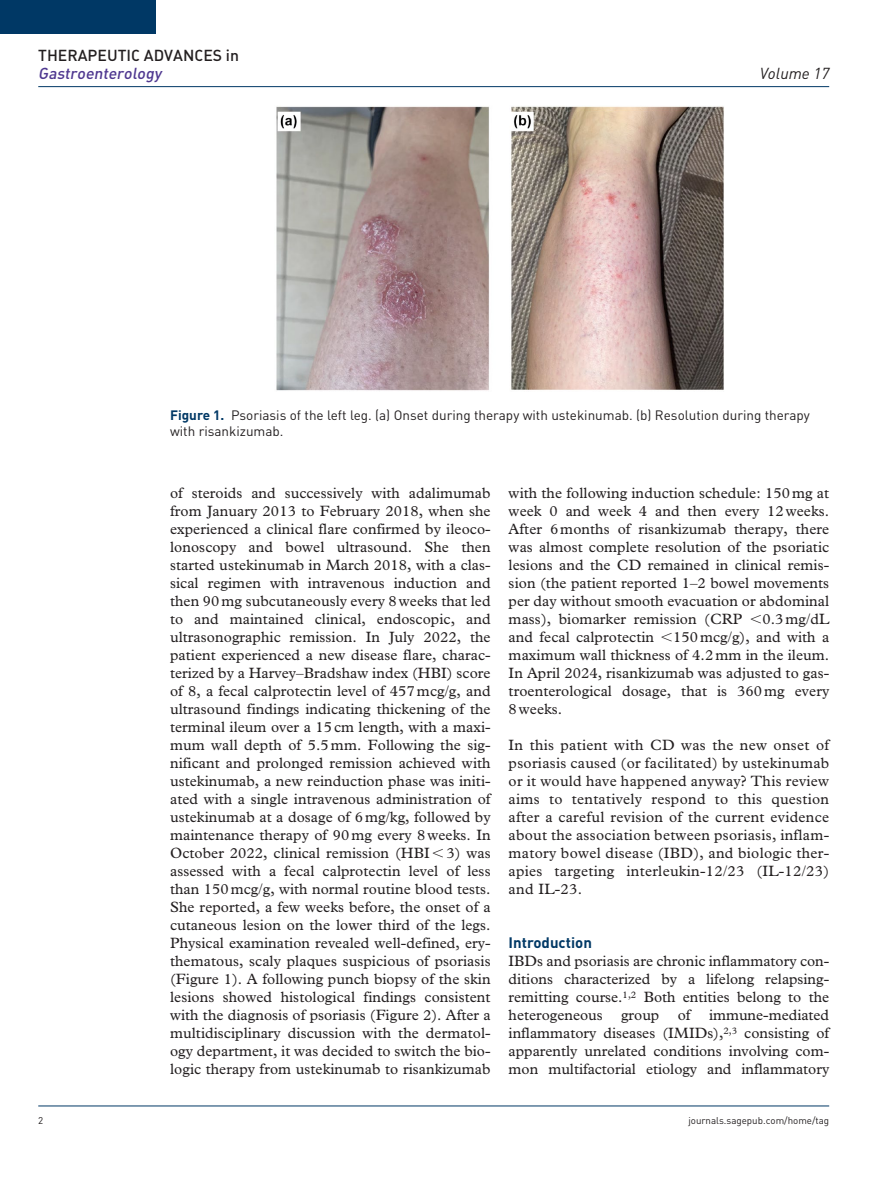
<style>
.page{position:relative;width:893px;height:1191px;background:#fff}
.page>*{position:absolute;margin:0;border:0;box-sizing:border-box;transform-origin:0 0}
.t1{font:15.75px "DIN Medium Alternate";color:#231f20}
.t2{font:italic 15.75px "DIN Medium Alternate";color:#4f3890}
.t3{font:italic 15.75px "DIN";color:#231f20}
.t4{font:15px/18px "Plantin Std";letter-spacing:.005em;color:#231f20;text-align:justify}
.t5{font:700 15px "DIN";color:#003865}
.t6{font:13.5px/15.8px "DIN";color:#231f20}
.t7{font:9.75px "DIN";color:#231f20}
.s1{font-weight:700;color:#003865}
</style>
<div class="page">
<hr style="left:38px;top:86px;width:791px;height:1px;background:#003865">
<hr style="left:38px;top:1105px;width:791px;height:1px;background:#003865">
<div style="left:0;top:0;width:155px;height:34px;background:#003865"></div>
<img style="left:276px;top:106px;width:448px;height:285px">
<p class="t1" style="left:38px;top:45px;width:202px">THERAPEUTIC ADVANCES IN</p>
<p class="t2" style="left:38px;top:63px;width:125px">Gastroenterology</p>
<p class="t3" style="left:760px;top:63px;width:71px">Volume 17</p>
<p class="t6" style="left:170px;top:407px;width:641px"><span class="s1">Figure 1.</span> Psoriasis of the left leg. (a) Onset during therapy with ustekinumab. (b) Resolution during therapy with risankizumab.</p>
<p class="t4" style="left:170px;top:484px;width:322px">of steroids and successively with adalimumab from January 2013 to February 2018, when she experienced a clinical flare confirmed by ileoco&shy;lonoscopy and bowel ultrasound. She then started ustekinumab in March 2018, with a clas&shy;sical regimen with intravenous induction and then 90mg subcutaneously every 8weeks that led to and maintained clinical, endoscopic, and ultrasonographic remission. In July 2022, the patient experienced a new disease flare, charac&shy;terized by a Harvey–Bradshaw index (HBI) score of 8, a fecal calprotectin level of 457mcg/g, and ultrasound findings indicating thickening of the terminal ileum over a 15cm length, with a maxi&shy;mum wall depth of 5.5mm. Following the sig&shy;nificant and prolonged remission achieved with ustekinumab, a new reinduction phase was initi&shy;ated with a single intravenous administration of ustekinumab at a dosage of 6mg/kg, followed by maintenance therapy of 90mg every 8weeks. In October 2022, clinical remission (HBI 3) was assessed with a fecal calprotectin level of less than 150mcg/g, with normal routine blood tests.<br>She reported, a few weeks before, the onset of a cutaneous lesion on the lower third of the legs.<br>Physical examination revealed well-defined, ery&shy;thematous, scaly plaques suspicious of psoriasis (Figure 1). A following punch biopsy of the skin lesions showed histological findings consistent with the diagnosis of psoriasis (Figure 2). After a multidisciplinary discussion with the dermatol&shy;ogy department, it was decided to switch the bio&shy;logic therapy from ustekinumab to risankizumab</p>
<p class="t4" style="left:509px;top:484px;width:322px">with the following induction schedule: 150mg at week 0 and week 4 and then every 12weeks.<br>After 6months of risankizumab therapy, there was almost complete resolution of the psoriatic lesions and the CD remained in clinical remis&shy;sion (the patient reported 1–2 bowel movements per day without smooth evacuation or abdominal mass), biomarker remission (CRP</p>
<p class="t4" style="left:762px;top:610px;width:68px">0.3mg/dL</p>
<p class="t4" style="left:509px;top:628px;width:322px;text-indent:164px">150mcg/g), and with a maximum wall thickness of 4.2mm in the ileum.<br>In April 2024, risankizumab was adjusted to gas&shy;troenterological dosage, that is 360mg every 8weeks.</p>
<p class="t4" style="left:509px;top:736px;width:322px">In this patient with CD was the new onset of psoriasis caused (or facilitated) by ustekinumab or it would have happened anyway? This review aims to tentatively respond to this question after a careful revision of the current evidence about the association between psoriasis, inflam&shy;matory bowel disease (IBD), and biologic ther&shy;apies targeting interleukin-12/23 (IL-12/23) and IL-23.</p>
<p class="t4" style="left:509px;top:628px;width:147px">and fecal calprotectin</p>
<p class="t5" style="left:509px;top:933px;width:85px">Introduction</p>
<p class="t4" style="left:509px;top:952px;width:322px">IBDs and psoriasis are chronic inflammatory con&shy;ditions characterized by a lifelong relapsing&shy;remitting course.<sup>1,2</sup> Both entities belong to the heterogeneous group of immune-mediated inflammatory diseases (IMIDs),<sup>2,3</sup> consisting of apparently unrelated conditions involving com&shy;mon multifactorial etiology and inflammatory</p>
<p class="t7" style="left:38px;top:1114px;width:7px">2</p>
<p class="t7" style="left:688px;top:1114px;width:142px">journals.sagepub.com/home/tag</p>
</div>
